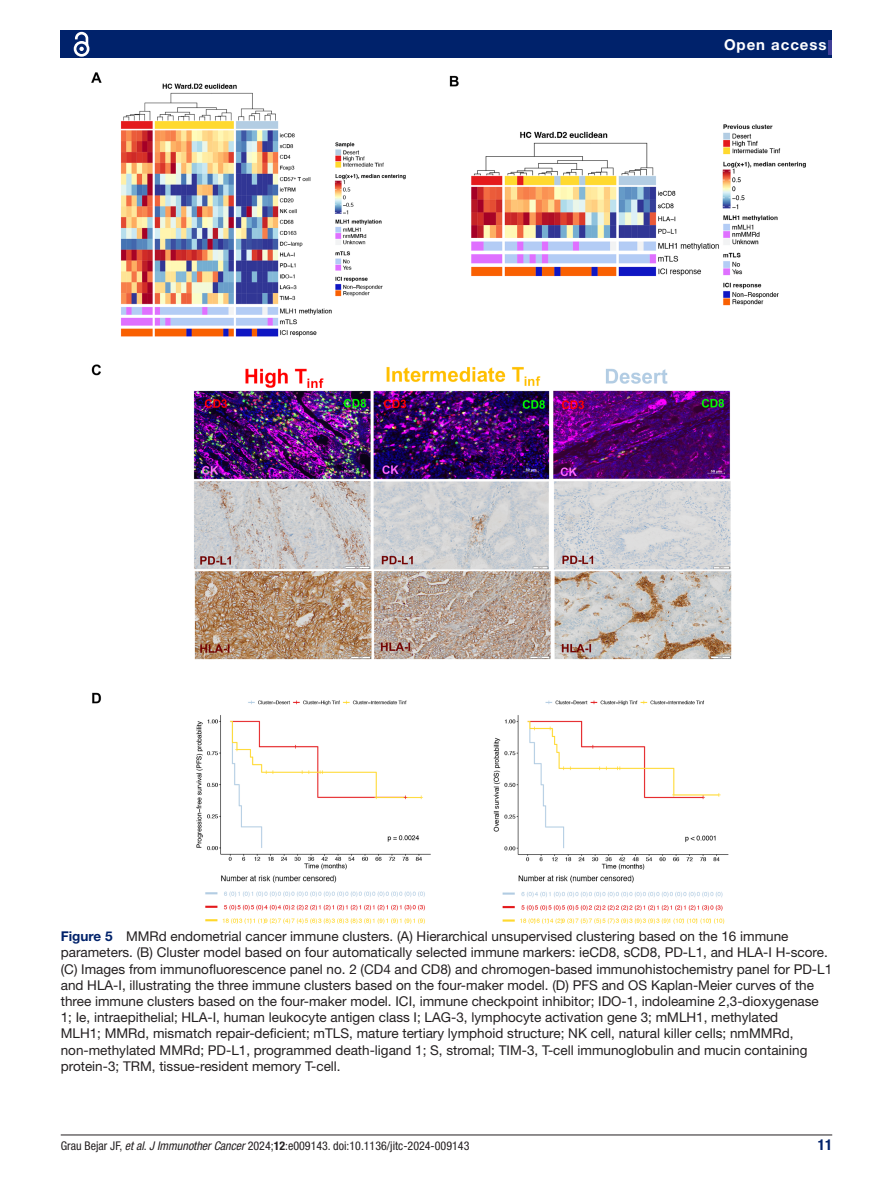
<style>
.page{position:relative;width:893px;height:1191px;background:#fff}
.page>*{position:absolute;margin:0;border:0;box-sizing:border-box;transform-origin:0 0}
.t1{font:700 15px "Helvetica Neue LT Std";letter-spacing:.065em;color:#fff}
.t2{font:700 condensed 15px "Helvetica Neue LT Std";color:#00226b}
.t3{font:13.5px/16.2px "Helvetica Neue LT Std";color:#231f20}
.t4{font:condensed 12px "Helvetica Neue LT Std";color:#231f20}
.s1{font-weight:700;color:#00226b}
.s2{font-style:italic}
.s3{font-weight:700}
</style>
<div class="page">
<hr style="left:61px;top:1134px;width:771px;height:1px;background:#231f20">
<div style="left:61px;top:31px;width:771px;height:27px;background:#00226b"></div>
<hr style="left:828px;top:40px;width:4px;height:15px;background:#414099">
<svg style="left:73px;top:31px;width:17px;height:26px"></svg>
<img style="left:91px;top:73px;width:715px;height:850px">
<p class="t1" style="left:724px;top:35px;width:104px">Open access</p>
<p class="t3" style="left:61px;top:928px;width:773px"><span class="s1">Figure 5</span> MMRd endometrial cancer immune clusters. (A) Hierarchical unsupervised clustering based on the 16 immune parameters. (B) Cluster model based on four automatically selected immune markers: ieCD8, sCD8, PD-L1, and HLA-I H-score. (C) Images from immunofluorescence panel no. 2 (CD4 and CD8) and chromogen-based immunohistochemistry panel for PD-L1 and HLA-I, illustrating the three immune clusters based on the four-maker model. (D) PFS and OS Kaplan-Meier curves of the three immune clusters based on the four-maker model. ICI, immune checkpoint inhibitor; IDO-1, indoleamine 2,3-dioxygenase 1; Ie, intraepithelial; HLA-I, human leukocyte antigen class I; LAG-3, lymphocyte activation gene 3; mMLH1, methylated<br>MLH1; MMRd, mismatch repair-deficient; mTLS, mature tertiary lymphoid structure; NK cell, natural killer cells; nmMMRd, non-methylated MMRd; PD-L1, programmed death-ligand 1; S, stromal; TIM-3, T-cell immunoglobulin and mucin containing protein-3; TRM, tissue-resident memory T-cell.</p>
<p class="t4" style="left:61px;top:1138px;width:410px">Grau Bejar JF, <span class="s2">et al</span>. <span class="s2">J Immunother Cancer</span> 2024;<span class="s3">12</span>:e009143. doi:10.1136/jitc-2024-009143</p>
<p class="t2" style="left:818px;top:1135px;width:16px">11</p>
</div>
